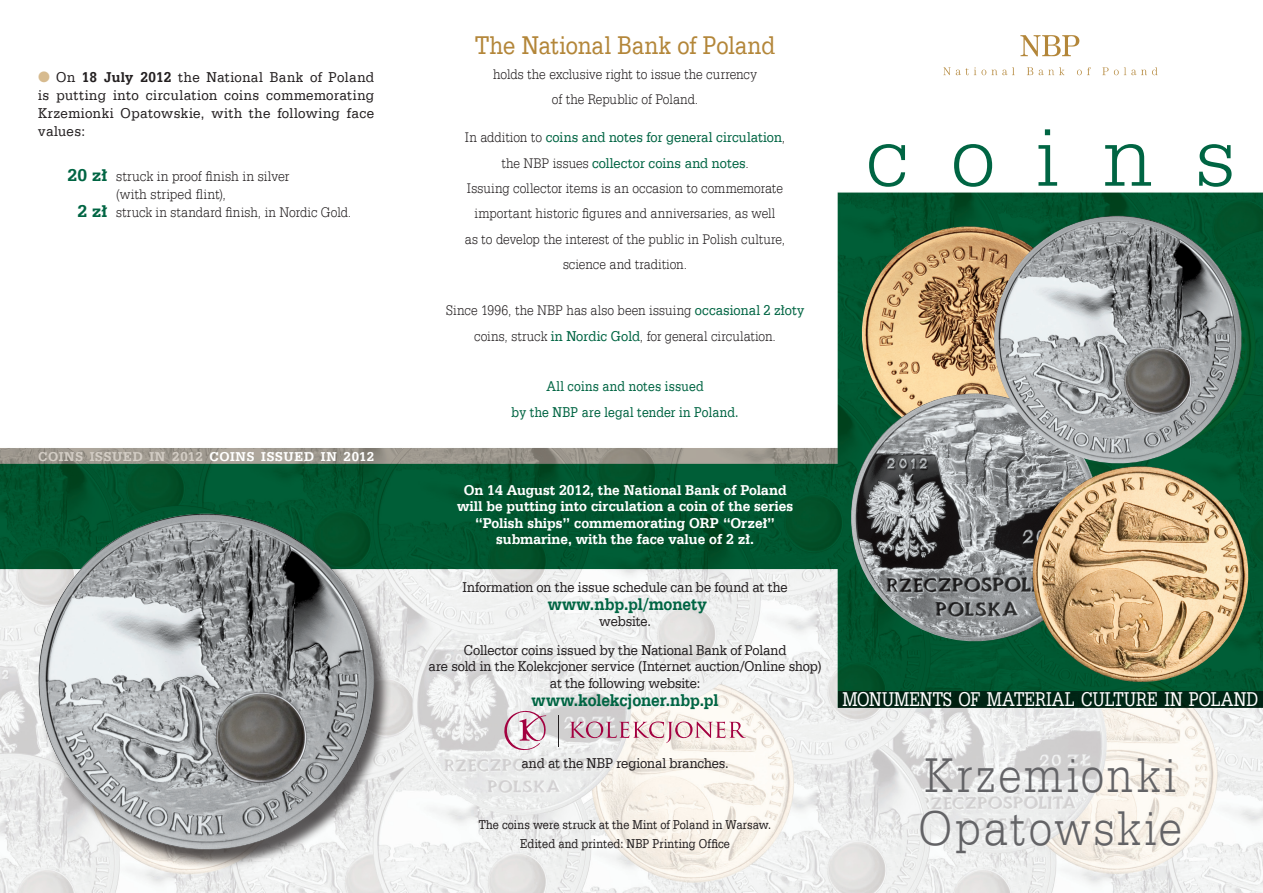
<style>
.page{position:relative;width:1263px;height:893px;background:#fff}
.page>*{position:absolute;margin:0;border:0;box-sizing:border-box;transform-origin:0 0}
.t1{font:90px "Serifa Lt EU";letter-spacing:.47em;color:#006543}
.t2{font:52.5px/52.5px "Serifa Lt EU";letter-spacing:.06em;color:#636366;scale:.9 1}
.t3{font:27px "Serifa EU";color:#b38639;scale:.85 1}
.t4{font:21px "Serifa EU";letter-spacing:.005em;color:#fff;scale:.8 1}
.t5{font:700 18px "Serifa EU";letter-spacing:-.005em;color:#006543;scale:.9 1}
.AKAPIT_tekst_gl{font:15px/25.3px "Serifa Lt EU";letter-spacing:.005em;color:#231f20;text-align:center;scale:.9 1}
.t6{font:15px/16.5px "Serifa EU";letter-spacing:-.005em;color:#231f20;text-align:center;scale:.9 1}
.Tekst_bialy_na_kolor{font:700 15px/16.5px "Serifa EU";color:#fff;text-align:center;scale:.95 1}
.t7{font:15px/18px "Serifa EU";letter-spacing:-.005em;color:#231f20;text-align:justify;scale:.93 1}
.t8{font:15px/25.3px "Serifa EU";letter-spacing:.015em;color:#006543;text-align:center;scale:.85 1}
.AKAPIT_tekst_gl-2{font:15px/18px "Serifa Lt EU";letter-spacing:.005em;color:#231f20;scale:.93 1}
.t9{font:13.5px "Serifa EU";letter-spacing:.01em;color:#231f20;scale:.85 1}
.t10{font:700 13.5px "Serifa EU";letter-spacing:.05em;color:#d3cdc5}
.s1{color:#d7bb8f}
.s2{font-weight:700}
.s3{font-family:"Serifa EU";font-weight:700;font-size:18px;color:#006543}
.s4{color:#fff}
.s5{font-family:"Serifa EU";color:#006543}
</style>
<div class="page">
<img style="left:0;top:192px;width:1263px;height:701px">
<div style="left:838px;top:691px;width:425px;height:16px;background:#002515"></div>
<img style="left:943px;top:35px;width:215px;height:41px">
<svg style="left:570px;top:721px;width:176px;height:22px"></svg>
<svg style="left:504px;top:711px;width:42px;height:39px"></svg>
<hr style="left:558px;top:716px;width:1px;height:31px;background:#231f20">
<div style="left:38px;top:515px;width:354px;height:354px;background:#231f20;opacity:.75"></div>
<img style="left:34px;top:514px;width:344px;height:340px">
<img style="left:859px;top:226px;width:132px;height:167px">
<img style="left:848px;top:393px;width:182px;height:251px">
<img style="left:1030px;top:466px;width:221px;height:219px">
<img style="left:991px;top:216px;width:254px;height:251px">
<p class="t7" style="left:38px;top:68px;width:363px"><span class="s1">●</span> On <span class="s2">18 July 2012</span> the National Bank of Poland is putting into circulation coins commemorating Krzemionki Opatowskie, with the following face values:</p>
<p class="AKAPIT_tekst_gl-2" style="left:116px;top:167px;width:188px;text-indent:-49px"><span class="s3">20 zł</span> struck in proof finish in silver (with striped flint),</p>
<p class="AKAPIT_tekst_gl" style="left:77px;top:199px;width:306px"><span class="s3">2 zł</span> struck in standard finish, in Nordic Gold.</p>
<p class="t10" style="left:38px;top:448px;width:337px">COINS ISSUED IN 2012 <span class="s4">COINS ISSUED IN 2012</span></p>
<p class="t3" style="left:475px;top:29px;width:354px">The National Bank of Poland</p>
<p class="AKAPIT_tekst_gl" style="left:493px;top:61px;width:294px">holds the exclusive right to issue the currency of the Republic of Poland.</p>
<p class="AKAPIT_tekst_gl" style="left:465px;top:125px;width:358px">In addition to <span class="s5">coins and notes for general circulation</span>, the NBP issues <span class="s5">collector coins and notes</span>.<br>Issuing collector items is an occasion to commemorate important historic figures and anniversaries, as well<br>as to develop the interest of the public in Polish culture, science and tradition.</p>
<p class="AKAPIT_tekst_gl" style="left:446px;top:298px;width:400px">Since 1996, the NBP has also been issuing <span class="s5">occasional 2 złoty </span>coins, struck <span class="s5">in Nordic Gold</span>, for general circulation.</p>
<p class="t8" style="left:512px;top:374px;width:269px">All coins and notes issued<br>by the NBP are legal tender in Poland.</p>
<p class="t1" style="left:866px;top:104px;width:371px">coins</p>
<p class="Tekst_bialy_na_kolor" style="left:457px;top:482px;width:355px">On 14 August 2012, the National Bank of Poland will be putting into circulation a coin of the series “Polish ships” commemorating ORP “Orzeł” submarine, with the face value of 2 zł.</p>
<p class="t6" style="left:463px;top:578px;width:363px">Information on the issue schedule can be found at the</p>
<p class="t5" style="left:548px;top:592px;width:178px">www.nbp.pl/monety</p>
<p class="t6" style="left:599px;top:613px;width:59px">website.</p>
<p class="t6" style="left:429px;top:641px;width:438px">Collector coins issued by the National Bank of Poland<br>are sold in the Kolekcjoner service (Internet auction/Online shop) at the following website:</p>
<p class="t5" style="left:532px;top:688px;width:209px">www.kolekcjoner.nbp.pl</p>
<p class="t6" style="left:521px;top:755px;width:232px">and at the NBP regional branches.</p>
<p class="t9" style="left:479px;top:816px;width:346px">The coins were struck at the Mint of Poland in Warsaw.</p>
<p class="t9" style="left:520px;top:835px;width:248px">Edited and printed: NBP Printing Office</p>
<p class="t4" style="left:842px;top:686px;width:521px">MONUMENTS OF MATERIAL CULTURE IN POLAND</p>
<p class="t2" style="left:918px;top:748px;width:295px">Krzemionki<br>Opatowskie</p>
</div>
